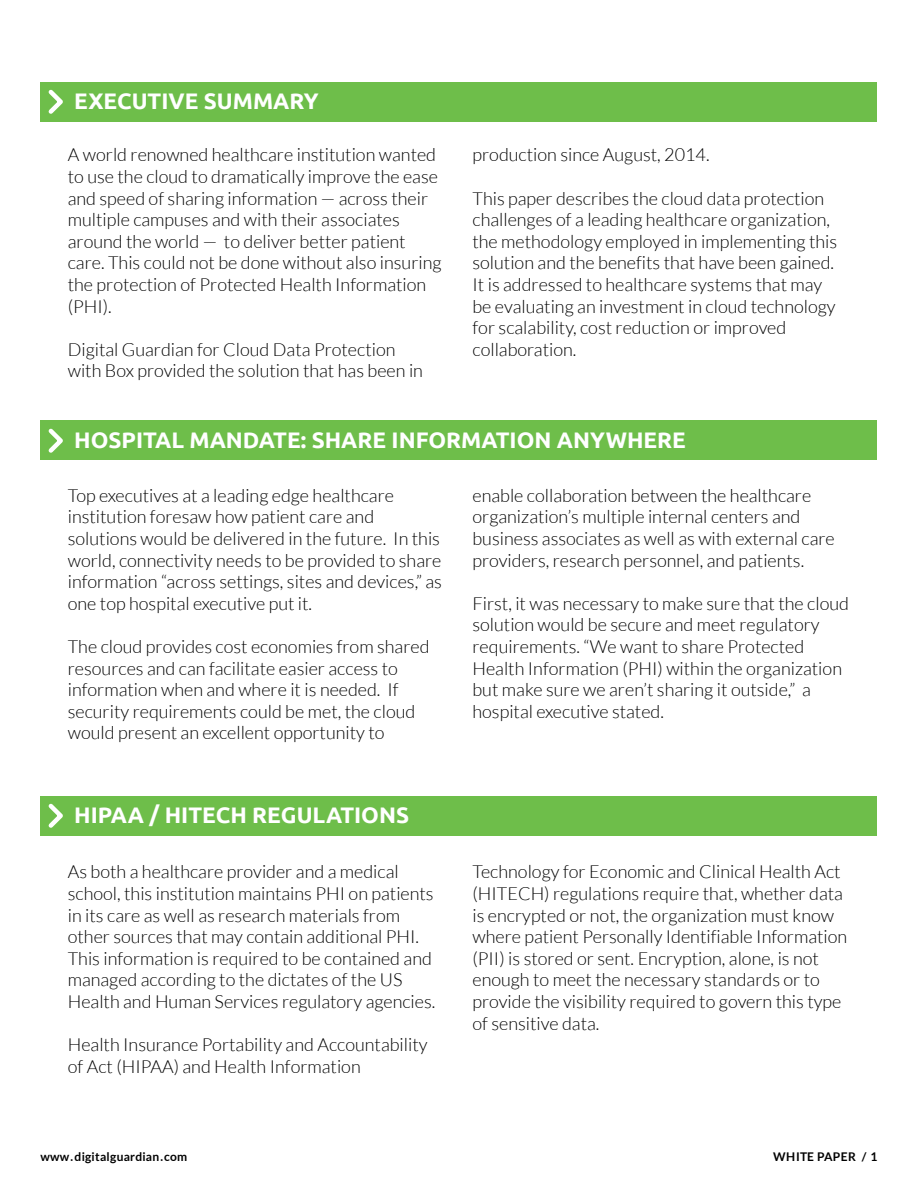
<style>
.page{position:relative;width:918px;height:1188px;background:#fff}
.page>*{position:absolute;margin:0;border:0;box-sizing:border-box;transform-origin:0 0}
.t1{font:700 22.5px "Ubuntu";color:#fff}
.t2{font:300 18px/21.6px "Lato";color:#000}
.t3{font:700 12px "Lato";letter-spacing:.02em;color:#000}
</style>
<div class="page">
<div style="left:40px;top:82px;width:838px;height:40px;background:#6ebe4a"></div>
<svg style="left:48px;top:89px;width:15px;height:25px"></svg>
<div style="left:40px;top:420px;width:838px;height:40px;background:#6ebe4a"></div>
<svg style="left:48px;top:428px;width:15px;height:25px"></svg>
<div style="left:40px;top:796px;width:838px;height:39px;background:#6ebe4a"></div>
<svg style="left:48px;top:803px;width:15px;height:25px"></svg>
<p class="t1" style="left:74px;top:87px;width:246px">EXECUTIVE SUMMARY</p>
<p class="t2" style="left:68px;top:144px;width:375px">A world renowned healthcare institution wanted to use the cloud to dramatically improve the ease and speed of sharing information — across their multiple campuses and with their associates around the world — to deliver better patient care. This could not be done without also insuring the protection of Protected Health Information (PHI).</p>
<p class="t2" style="left:68px;top:339px;width:357px">Digital Guardian for Cloud Data Protection with Box provided the solution that has been in</p>
<p class="t2" style="left:472px;top:144px;width:239px">production since August, 2014.</p>
<p class="t2" style="left:472px;top:188px;width:366px">This paper describes the cloud data protection challenges of a leading healthcare organization, the methodology employed in implementing this solution and the benefits that have been gained.<br>It is addressed to healthcare systems that may be evaluating an investment in cloud technology for scalability, cost reduction or improved collaboration.</p>
<p class="t1" style="left:74px;top:426px;width:613px">HOSPITAL MANDATE: SHARE INFORMATION ANYWHERE</p>
<p class="t2" style="left:68px;top:485px;width:376px">Top executives at a leading edge healthcare institution foresaw how patient care and solutions would be delivered in the future. In this world, connectivity needs to be provided to share information “across settings, sites and devices,” as one top hospital executive put it.</p>
<p class="t2" style="left:68px;top:636px;width:363px">The cloud provides cost economies from shared resources and can facilitate easier access to information when and where it is needed. If security requirements could be met, the cloud would present an excellent opportunity to</p>
<p class="t1" style="left:74px;top:801px;width:336px">HIPAA / HITECH REGULATIONS</p>
<p class="t2" style="left:68px;top:861px;width:369px">As both a healthcare provider and a medical school, this institution maintains PHI on patients in its care as well as research materials from other sources that may contain additional PHI.<br>This information is required to be contained and managed according to the dictates of the US Health and Human Services regulatory agencies.</p>
<p class="t2" style="left:68px;top:1034px;width:361px">Health Insurance Portability and Accountability of Act (HIPAA) and Health Information</p>
<p class="t2" style="left:472px;top:485px;width:364px">enable collaboration between the healthcare organization’s multiple internal centers and business associates as well as with external care providers, research personnel, and patients.</p>
<p class="t2" style="left:472px;top:593px;width:378px">First, it was necessary to make sure that the cloud solution would be secure and meet regulatory requirements. “We want to share Protected Health Information (PHI) within the organization but make sure we aren’t sharing it outside,” a hospital executive stated.</p>
<p class="t2" style="left:472px;top:861px;width:376px">Technology for Economic and Clinical Health Act (HITECH) regulations require that, whether data is encrypted or not, the organization must know where patient Personally Identifiable Information (PII) is stored or sent. Encryption, alone, is not enough to meet the necessary standards or to provide the visibility required to govern this type of sensitive data.</p>
<p class="t3" style="left:40px;top:1150px;width:148px">www.digitalguardian.com</p>
<p class="t3" style="left:773px;top:1150px;width:106px">WHITE PAPER / 1</p>
</div>
